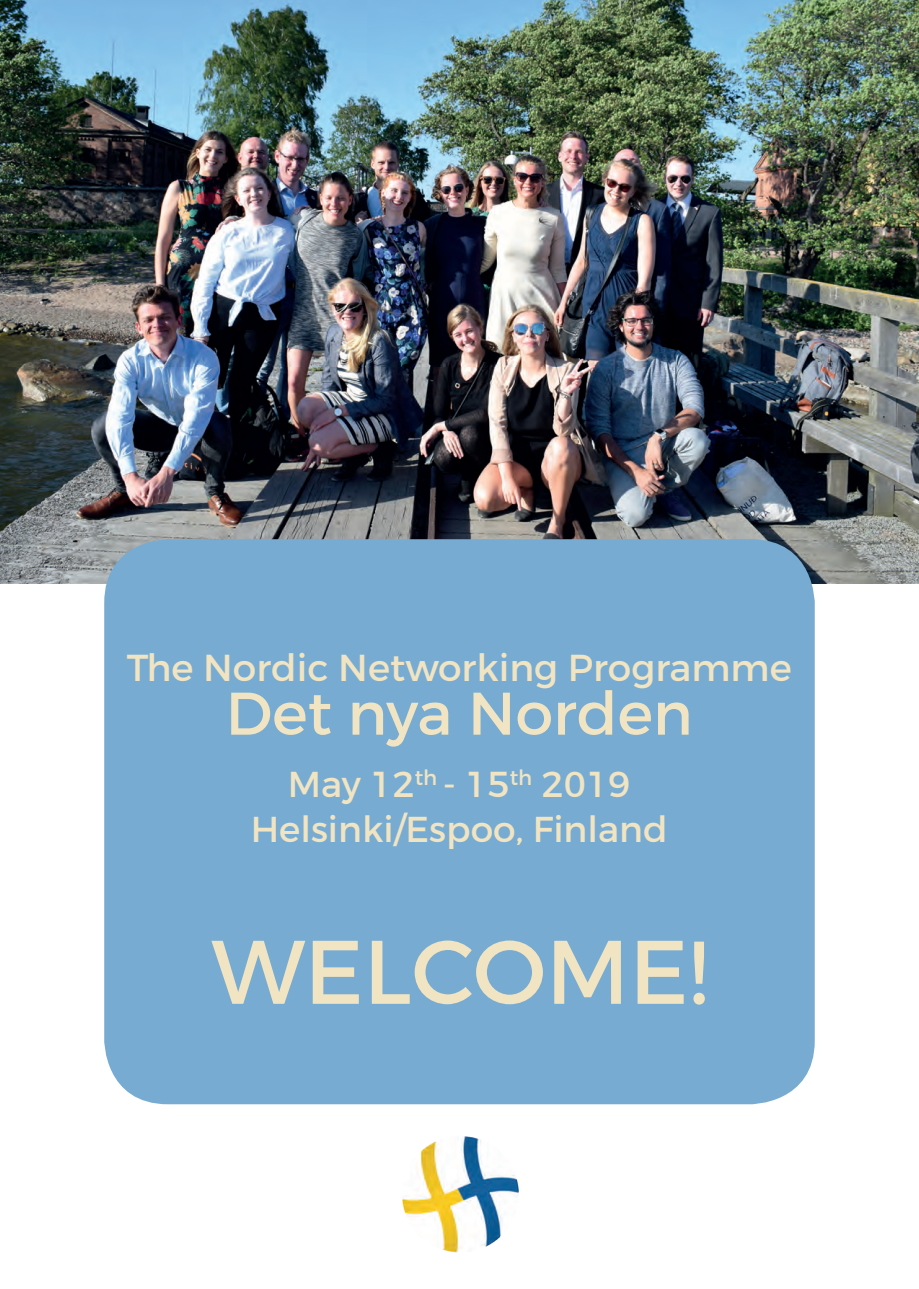
<style>
.page{position:relative;width:919px;height:1289px;background:#fff}
.page>*{position:absolute;margin:0;border:0;box-sizing:border-box;transform-origin:0 0}
.t1{font:90px "Montserrat";color:#f0e4c2}
.t2{font:60px "Montserrat";color:#f0e4c2}
.t3{font:37.5px "Montserrat";color:#f0e4c2}
.t4{font:36px/44.5px "Montserrat";color:#f0e4c2;text-align:center}
</style>
<div class="page">
<img style="left:0;top:0;width:918px;height:583px">
<div style="left:104px;top:539px;width:710px;height:565px;background:#77abd1;border-radius:64px"></div>
<img style="left:402px;top:1136px;width:117px;height:117px">
<p class="t3" style="left:127px;top:644px;width:666px">The Nordic Networking Programme</p>
<h2 class="t2" style="left:226px;top:676px;width:468px">Det nya Norden</h2>
<p class="t4" style="left:251px;top:762px;width:418px">May 12<sup>th</sup> - 15<sup>th</sup> 2019<br>Helsinki/Espoo, Finland</p>
<h1 class="t1" style="left:211px;top:916px;width:497px">WELCOME!</h1>
</div>
